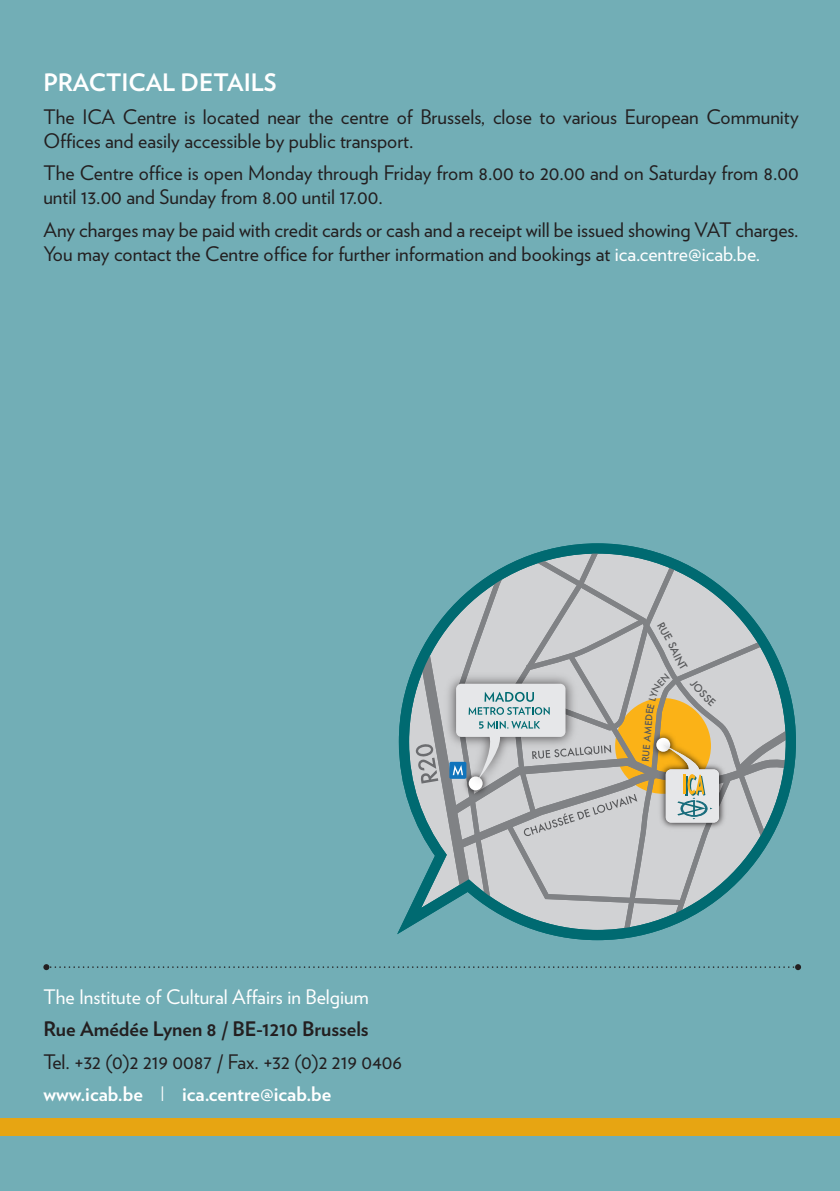
<style>
.page{position:relative;width:840px;height:1191px;background:#fff}
.page>*{position:absolute;margin:0;border:0;box-sizing:border-box;transform-origin:0 0}
.t1{font:700 24px "Verlag";color:#fff}
.t2{font:20px/24px "Verlag";color:#231f20}
.t3{font:20px "Verlag";color:#fff}
.t4{font:700 20px "Verlag";color:#231f20}
.t5{font:700 20px "Verlag";color:#fff}
.t6{font:500 9.2px "Futura";color:#57585a}
.s1{color:#fff}
.s2{font-weight:300}
</style>
<div class="page">
<div style="left:0;top:0;width:839px;height:1191px;background:#72aeb6"></div>
<svg style="left:397px;top:543px;width:399px;height:398px"></svg>
<div style="left:0;top:1118px;width:839px;height:17px;background:#e7a512"></div>
<svg style="left:43px;top:964px;width:757px;height:6px"></svg>
<svg style="left:404px;top:548px;width:386px;height:387px"></svg>
<p class="t1" style="left:43px;top:64px;width:235px">PRACTICAL DETAILS</p>
<p class="t2" style="left:43px;top:104px;width:756px">The ICA Centre is located near the centre of Brussels, close to various European Community<br>Offices and easily accessible by public transport.</p>
<p class="t2" style="left:43px;top:160px;width:756px">The Centre office is open Monday through Friday from 8.00 to 20.00 and on Saturday from 8.00 until 13.00 and Sunday from 8.00 until 17.00.</p>
<p class="t2" style="left:43px;top:217px;width:756px">Any charges may be paid with credit cards or cash and a receipt will be issued showing VAT charges.<br>You may contact the Centre office for further information and bookings at <span class="s1">ica.centre@icab.be.</span></p>
<p class="t3" style="left:43px;top:981px;width:327px">The Institute of Cultural Affairs in Belgium</p>
<p class="t4" style="left:43px;top:1013px;width:326px">Rue Amédée Lynen 8 / BE-1210 Brussels</p>
<p class="t2" style="left:43px;top:1048px;width:360px">Tel. +32 (0)2 219 0087 / Fax. +32 (0)2 219 0406</p>
<p class="t5" style="left:43px;top:1078px;width:289px">www.icab.be <span class="s2">I</span> ica.centre@icab.be</p>
<p class="t6" style="left:638px;top:761px;width:54px;rotate:-85deg">RUE AMEDE</p>
</div>
